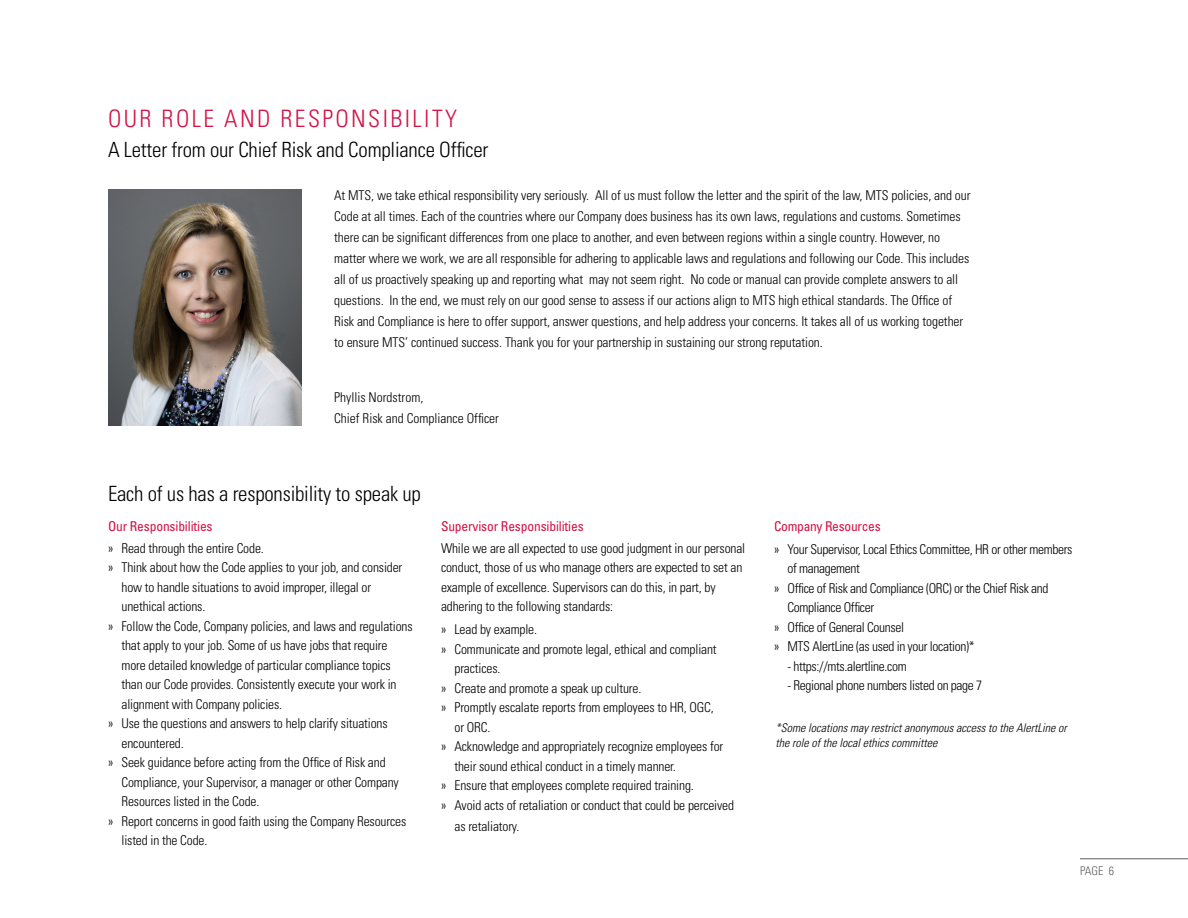
<style>
.page{position:relative;width:1188px;height:918px;background:#fff}
.page>*{position:absolute;margin:0;border:0;box-sizing:border-box;transform-origin:0 0}
.t1{font:300 condensed 24px "Univers";letter-spacing:.1em;color:#d31245}
.t2{font:300 condensed 21px "Univers";letter-spacing:-.01em;color:#000}
.t3{font:300 condensed 13.5px/21px "Univers";letter-spacing:-.01em;color:#000}
.t4{font:condensed 13.5px "Univers";letter-spacing:-.01em;color:#d31245}
.t5{font:italic 300 condensed 12px/15px "Univers";color:#000}
.t6{font:300 condensed 12px "Univers";color:#5f6062}
</style>
<div class="page">
<hr style="left:1080px;top:859px;width:108px;height:1px;background:#5f6062">
<img style="left:108px;top:189px;width:193px;height:236px">
<h1 class="t1" style="left:108px;top:104px;width:351px">OUR ROLE AND RESPONSIBILITY</h1>
<h2 class="t2" style="left:108px;top:137px;width:382px">A Letter from our Chief Risk and Compliance Officer</h2>
<p class="t3" style="left:334px;top:184px;width:638px">At MTS, we take ethical responsibility very seriously. All of us must follow the letter and the spirit of the law, MTS policies, and our Code at all times. Each of the countries where our Company does business has its own laws, regulations and customs. Sometimes there can be significant differences from one place to another, and even between regions within a single country. However, no matter where we work, we are all responsible for adhering to applicable laws and regulations and following our Code. This includes all of us proactively speaking up and reporting what may not seem right. No code or manual can provide complete answers to all questions. In the end, we must rely on our good sense to assess if our actions align to MTS high ethical standards. The Office of Risk and Compliance is here to offer support, answer questions, and help address your concerns. It takes all of us working together to ensure MTS’ continued success. Thank you for your partnership in sustaining our strong reputation.</p>
<p class="t3" style="left:334px;top:386px;width:166px;line-height:21.6px">Phyllis Nordstrom,<br>Chief Risk and Compliance Officer</p>
<h2 class="t2" style="left:108px;top:481px;width:314px">Each of us has a responsibility to speak up</h2>
<p class="t4" style="left:108px;top:518px;width:106px">Our Responsibilities</p>
<p class="t3" style="left:108px;top:538px;width:157px">» Read through the entire Code.</p>
<p class="t3" style="left:108px;top:557px;width:296px">» Think about how the Code applies to your job, and consider</p>
<p class="t3" style="left:122px;top:577px;width:251px">how to handle situations to avoid improper, illegal or</p>
<p class="t3" style="left:122px;top:596px;width:85px">unethical actions.</p>
<p class="t3" style="left:108px;top:616px;width:306px">» Follow the Code, Company policies, and laws and regulations</p>
<p class="t3" style="left:122px;top:635px;width:268px">that apply to your job. Some of us have jobs that require</p>
<p class="t3" style="left:122px;top:654px;width:271px">more detailed knowledge of particular compliance topics</p>
<p class="t3" style="left:122px;top:674px;width:277px">than our Code provides. Consistently execute your work in</p>
<p class="t3" style="left:122px;top:693px;width:162px">alignment with Company policies.</p>
<p class="t3" style="left:108px;top:713px;width:281px">» Use the questions and answers to help clarify situations</p>
<p class="t3" style="left:122px;top:732px;width:64px">encountered.</p>
<p class="t3" style="left:108px;top:752px;width:279px">» Seek guidance before acting from the Office of Risk and</p>
<p class="t3" style="left:122px;top:771px;width:279px">Compliance, your Supervisor, a manager or other Company</p>
<p class="t3" style="left:122px;top:791px;width:139px">Resources listed in the Code.</p>
<p class="t3" style="left:108px;top:810px;width:300px">» Report concerns in good faith using the Company Resources</p>
<p class="t3" style="left:122px;top:830px;width:88px">listed in the Code.</p>
<p class="t4" style="left:441px;top:517px;width:144px">Supervisor Responsibilities</p>
<p class="t3" style="left:441px;top:538px;width:306px;line-height:19.5px">While we are all expected to use good judgment in our personal conduct, those of us who manage others are expected to set an example of excellence. Supervisors can do this, in part, by adhering to the following standards:</p>
<p class="t3" style="left:441px;top:619px;width:98px">» Lead by example.</p>
<p class="t3" style="left:441px;top:638px;width:277px">» Communicate and promote legal, ethical and compliant</p>
<p class="t3" style="left:455px;top:658px;width:48px">practices.</p>
<p class="t3" style="left:441px;top:677px;width:202px">» Create and promote a speak up culture.</p>
<p class="t3" style="left:441px;top:697px;width:274px">» Promptly escalate reports from employees to HR, OGC,</p>
<p class="t3" style="left:455px;top:716px;width:37px">or ORC.</p>
<p class="t3" style="left:441px;top:736px;width:284px">» Acknowledge and appropriately recognize employees for</p>
<p class="t3" style="left:455px;top:755px;width:223px">their sound ethical conduct in a timely manner.</p>
<p class="t3" style="left:441px;top:775px;width:254px">» Ensure that employees complete required training.</p>
<p class="t3" style="left:441px;top:794px;width:295px">» Avoid acts of retaliation or conduct that could be perceived</p>
<p class="t3" style="left:455px;top:815px;width:66px">as retaliatory.</p>
<p class="t4" style="left:774px;top:518px;width:108px">Company Resources</p>
<p class="t3" style="left:774px;top:539px;width:300px">» Your Supervisor, Local Ethics Committee, HR or other members</p>
<p class="t3" style="left:788px;top:558px;width:74px">of management</p>
<p class="t3" style="left:774px;top:578px;width:276px">» Office of Risk and Compliance (ORC) or the Chief Risk and</p>
<p class="t3" style="left:788px;top:597px;width:88px">Compliance Officer</p>
<p class="t3" style="left:774px;top:617px;width:132px">» Office of General Counsel</p>
<p class="t3" style="left:774px;top:636px;width:202px">» MTS AlertLine (as used in your location)*</p>
<p class="t3" style="left:788px;top:656px;width:121px">- https://mts.alertline.com</p>
<p class="t3" style="left:788px;top:675px;width:196px">- Regional phone numbers listed on page 7</p>
<p class="t5" style="left:776px;top:720px;width:293px">*Some locations may restrict anonymous access to the AlertLine or the role of the local ethics committee</p>
<p class="t6" style="left:1080px;top:863px;width:36px">PAGE 6</p>
</div>
